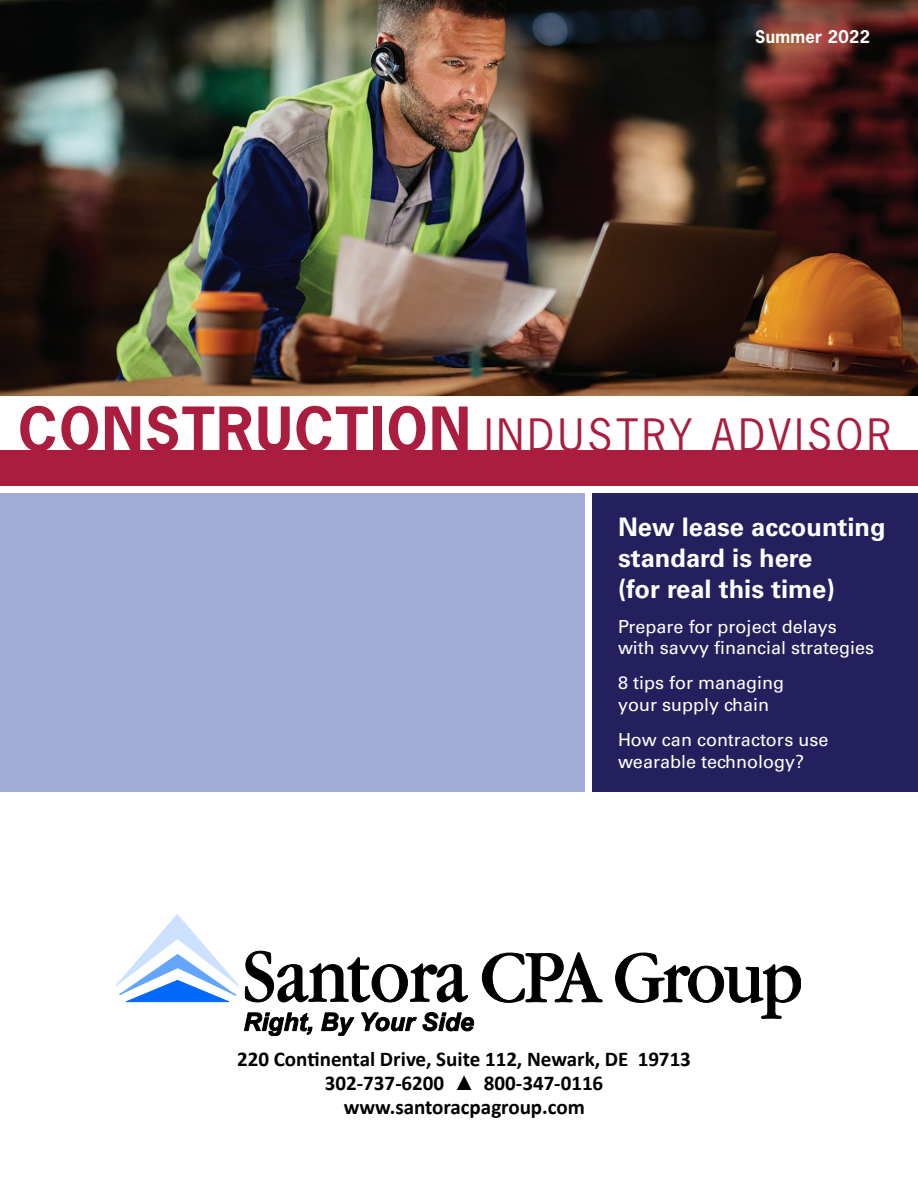
<style>
.page{position:relative;width:918px;height:1188px;background:#fff}
.page>*{position:absolute;margin:0;border:0;box-sizing:border-box;transform-origin:0 0}
.t1{font:42px "News Gothic Std";letter-spacing:.09em;color:#ab1d3e}
.t2{font:700 25.5px/30.6px "Univers LT Std";color:#fff}
.t3{font:700 21px/24.2px "Calibri";color:#000;text-align:center}
.t4{font:18px/21.6px "Univers LT Std";color:#fff}
.t5{font:700 16.5px "News Gothic Std";letter-spacing:.02em;color:#fff}
.s1{font-weight:700;font-size:57px}
.s2{font-family:"Times New Roman"}
</style>
<div class="page">
<svg style="left:116px;top:915px;width:122px;height:87px"></svg>
<svg style="left:245px;top:951px;width:223px;height:51px"></svg>
<svg style="left:482px;top:953px;width:120px;height:49px"></svg>
<svg style="left:616px;top:953px;width:185px;height:65px"></svg>
<svg style="left:244px;top:1013px;width:68px;height:23px"></svg>
<svg style="left:322px;top:1013px;width:32px;height:23px"></svg>
<svg style="left:362px;top:1013px;width:54px;height:18px"></svg>
<svg style="left:423px;top:1013px;width:51px;height:18px"></svg>
<div style="left:0;top:494px;width:585px;height:298px;background:#a0acd6"></div>
<div style="left:592px;top:494px;width:326px;height:298px;background:#24205e"></div>
<img style="left:0;top:0;width:918px;height:396px">
<div style="left:0;top:450px;width:918px;height:36px;background:#ab1d3e"></div>
<p class="t5" style="left:755px;top:26px;width:116px">Summer 2022</p>
<h1 class="t1" style="left:18px;top:408px;width:875px"><span class="s1">CONSTRUCTION</span> INDUSTRY ADVISOR</h1>
<h2 class="t2" style="left:618px;top:512px;width:269px">New lease accounting standard is here<br>(for real this time)</h2>
<p class="t4" style="left:618px;top:616px;width:258px">Prepare for project delays with savvy financial strategies</p>
<p class="t4" style="left:618px;top:672px;width:168px">8 tips for managing your supply chain</p>
<p class="t4" style="left:618px;top:729px;width:212px">How can contractors use wearable technology?</p>
<p class="t3" style="left:237px;top:1048px;width:455px">220 Continental Drive, Suite 112, Newark, DE 19713<br>302-737-6200 <span class="s2">▲</span> 800-347-0116 www.santoracpagroup.com</p>
</div>
